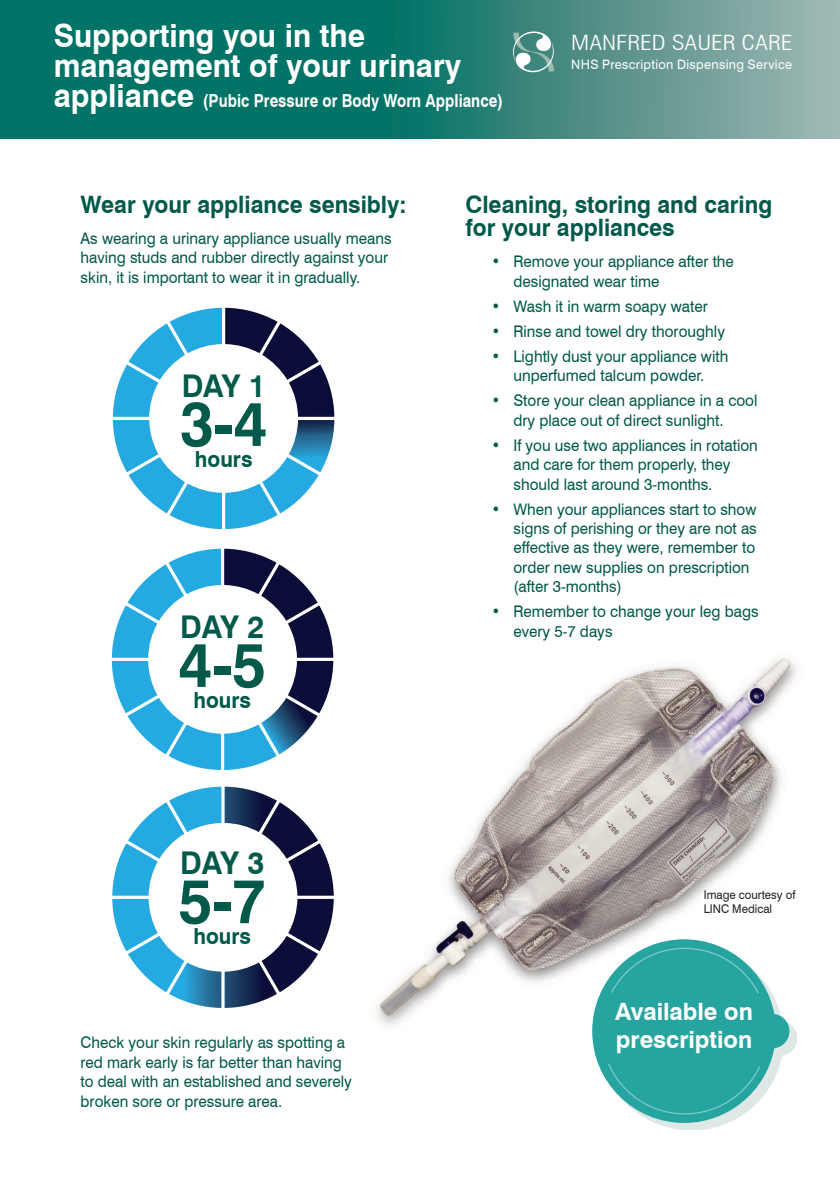
<style>
.page{position:relative;width:840px;height:1191px;background:#fff}
.page>*{position:absolute;margin:0;border:0;box-sizing:border-box;transform-origin:0 0}
.t1{font:700 62.6px "Swiss 721 BT";color:#005949;scale:.95 1}
.t2{font:700 32px/30px "Swiss 721 BT";color:#fff;scale:.95 1}
.t3{font:700 31.4px "Swiss 721 BT";letter-spacing:-.035em;color:#005949;scale:.95 1}
.t4{font:700 24px/23px "Swiss 721 BT";color:#005949;scale:.95 1}
.t5{font:700 23.8px/27.6px "Swiss 721 BT";color:#fff}
.t6{font:700 22.2px "Swiss 721 BT";color:#005949;scale:.95 1}
.t7{font:300 condensed 20.2px "Swiss 721 BT";color:#fff;scale:1.25 1}
.t8{font:700 18px "Swiss 721 BT";color:#fff;scale:.84 1}
.t9{font:16px/19.4px "Swiss 721 BT";color:#005949;scale:.95 1}
.t10{font:13px "Swiss 721 BT";letter-spacing:.025em;color:#fff}
.t11{font:12px/14.4px "Swiss 721 BT";color:#231f20;scale:.95 1}
.s1{font-size:32px}
</style>
<div class="page">
<img style="left:376px;top:657px;width:422px;height:382px">
<svg style="left:0;top:0;width:839px;height:138px;background:#2d847a"></svg>
<svg style="left:513px;top:31px;width:41px;height:41px"></svg>
<svg style="left:113px;top:308px;width:221px;height:221px"></svg>
<svg style="left:112px;top:549px;width:221px;height:221px"></svg>
<svg style="left:112px;top:786px;width:221px;height:222px"></svg>
<div style="left:599px;top:946px;width:197px;height:184px;background:#005949;opacity:.13"></div>
<svg style="left:592px;top:939px;width:197px;height:184px"></svg>
<h2 class="t2" style="left:54px;top:20px;width:430px">Supporting you in the management of your urinary</h2>
<p class="t8" style="left:54px;top:90px;width:536px"><span class="s1">appliance</span> (Pubic Pressure or Body Worn Appliance)</p>
<p class="t7" style="left:571px;top:31px;width:178px">MANFRED SAUER CARE</p>
<p class="t10" style="left:571px;top:56px;width:222px">NHS Prescription Dispensing Service</p>
<h3 class="t4" style="left:81px;top:193px;width:344px">Wear your appliance sensibly:</h3>
<p class="t9" style="left:81px;top:228px;width:329px">As wearing a urinary appliance usually means having studs and rubber directly against your skin, it is important to wear it in gradually.</p>
<h3 class="t3" style="left:181px;top:366px;width:90px">DAY 1</h3>
<h1 class="t1" style="left:180px;top:385px;width:94px">3-4</h1>
<h3 class="t6" style="left:195px;top:445px;width:62px">hours</h3>
<h3 class="t3" style="left:180px;top:607px;width:90px">DAY 2</h3>
<h1 class="t1" style="left:178px;top:626px;width:94px">4-5</h1>
<h3 class="t6" style="left:193px;top:686px;width:62px">hours</h3>
<h3 class="t3" style="left:180px;top:843px;width:90px">DAY 3</h3>
<h1 class="t1" style="left:178px;top:863px;width:94px">5-7</h1>
<h3 class="t6" style="left:193px;top:922px;width:62px">hours</h3>
<p class="t9" style="left:81px;top:1032px;width:287px">Check your skin regularly as spotting a red mark early is far better than having to deal with an established and severely broken sore or pressure area.</p>
<h3 class="t4" style="left:465px;top:193px;width:324px">Cleaning, storing and caring for your appliances</h3>
<p class="t9" style="left:513px;top:252px;width:233px;text-indent:-22px">• Remove your appliance after the designated wear time</p>
<p class="t9" style="left:491px;top:296px;width:229px">• Wash it in warm soapy water</p>
<p class="t9" style="left:491px;top:321px;width:247px">• Rinse and towel dry thoroughly</p>
<p class="t9" style="left:491px;top:346px;width:251px;text-align:center">• Lightly dust your appliance with unperfumed talcum powder.</p>
<p class="t9" style="left:513px;top:391px;width:258px;text-indent:-22px">• Store your clean appliance in a cool dry place out of direct sunlight.</p>
<p class="t9" style="left:513px;top:435px;width:259px;text-indent:-22px">• If you use two appliances in rotation and care for them properly, they should last around 3-months.</p>
<p class="t9" style="left:513px;top:499px;width:257px;text-indent:-22px">• When your appliances start to show signs of perishing or they are not as effective as they were, remember to order new supplies on prescription (after 3-months)</p>
<p class="t9" style="left:513px;top:601px;width:259px;text-indent:-22px">• Remember to change your leg bags every 5-7 days</p>
<p class="t11" style="left:703px;top:887px;width:98px">Image courtesy of<br>LINC Medical</p>
<h3 class="t5" style="left:615px;top:997px;width:139px">Available on prescription</h3>
</div>
